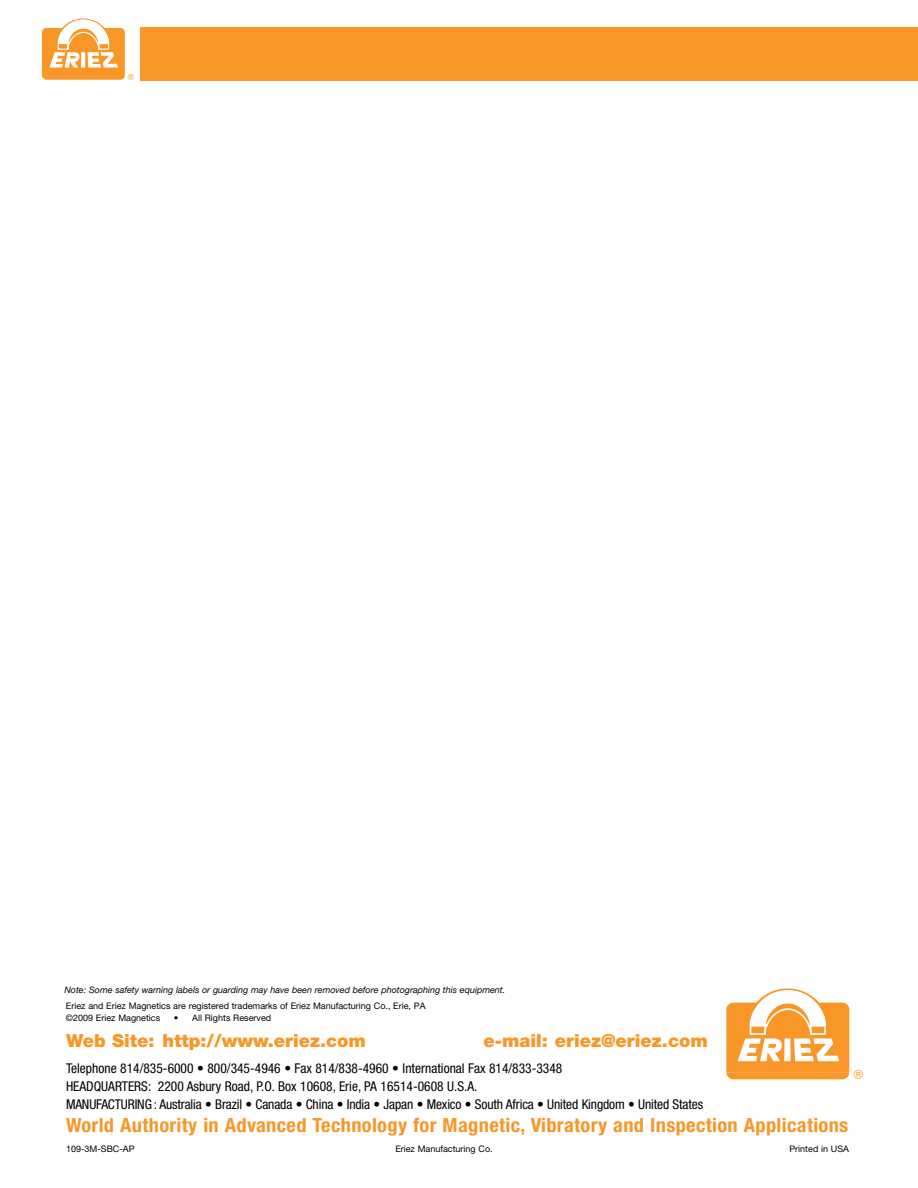
<style>
.page{position:relative;width:918px;height:1188px;background:#fff}
.page>*{position:absolute;margin:0;border:0;box-sizing:border-box;transform-origin:0 0}
.t1{font:700 condensed 19.5px "Helvetica Neue LT Pro";letter-spacing:.015em;color:#f89728;scale:1.05 1}
.t2{font:900 18px "Helvetica Neue LT Pro";color:#f89728}
.t3{font:condensed 13.5px/18px "Helvetica Neue LT Pro";color:#000}
.t4{font:12.6px "Helvetica";color:#f89728}
.t5{font:9px/12px "Helvetica Neue LT Pro";color:#000}
.t6{font:italic 9px "Helvetica Neue LT Pro";color:#000}
.t7{font:8.55px "Helvetica";color:#f89728}
</style>
<div class="page">
<svg style="left:726px;top:988px;width:123px;height:91px"></svg>
<div style="left:140px;top:27px;width:778px;height:54px;background:#f89728"></div>
<svg style="left:42px;top:18px;width:83px;height:62px"></svg>
<p class="t7" style="left:128px;top:70px;width:8px">®</p>
<p class="t6" style="left:64px;top:984px;width:442px">Note: Some safety warning labels or guarding may have been removed before photographing this equipment.</p>
<p class="t5" style="left:66px;top:1000px;width:361px">Eriez and Eriez Magnetics are registered trademarks of Eriez Manufacturing Co., Erie, PA ©2009 Eriez Magnetics</p>
<p class="t5" style="left:174px;top:1012px;width:99px">• All Rights Reserved</p>
<h2 class="t2" style="left:66px;top:1030px;width:301px">Web Site: http://www.eriez.com</h2>
<h2 class="t2" style="left:484px;top:1030px;width:226px">e-mail: eriez@eriez.com</h2>
<p class="t3" style="left:66px;top:1059px;width:639px">Telephone 814/835-6000 • 800/345-4946 • Fax 814/838-4960 • International Fax 814/833-3348<br>HEADQUARTERS: 2200 Asbury Road, P.O. Box 10608, Erie, PA 16514-0608 U.S.A.<br>MANUFACTURING : Australia • Brazil • Canada • China • India • Japan • Mexico • South Africa • United Kingdom • United States</p>
<p class="t5" style="left:66px;top:1142px;width:70px">109-3M-SBC-AP</p>
<p class="t5" style="left:395px;top:1142px;width:99px">Eriez Manufacturing Co.</p>
<p class="t5" style="left:790px;top:1142px;width:61px">Printed in USA</p>
<p class="t4" style="left:854px;top:1065px;width:11px">®</p>
<h1 class="t1" style="left:66px;top:1114px;width:747px">World Authority in Advanced Technology for Magnetic, Vibratory and Inspection Applications</h1>
</div>
